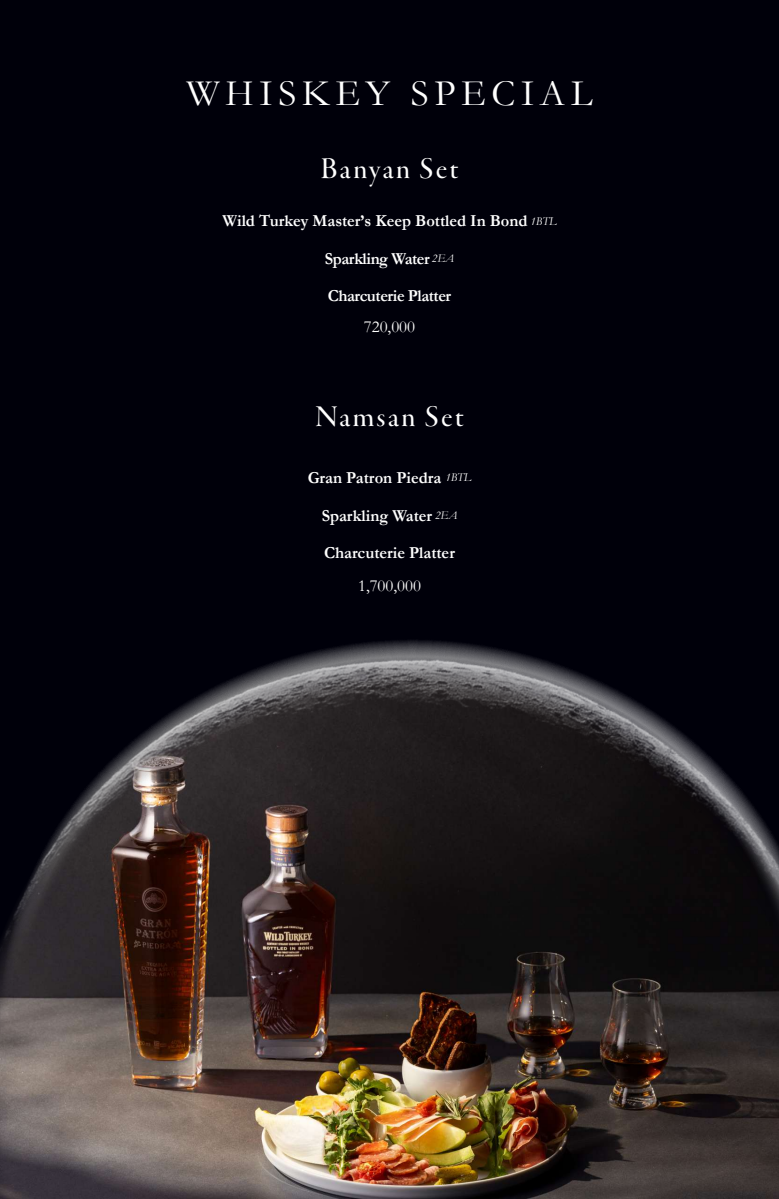
<style>
.page{position:relative;width:779px;height:1199px;background:#fff}
.page>*{position:absolute;margin:0;border:0;box-sizing:border-box;transform-origin:0 0}
.t1{font:37.5px "Garamond";letter-spacing:.15em;color:#fff}
.t2{font:31.25px "Garamond Premr Pro Med Disp";letter-spacing:.075em;color:#fff}
.t3{font:700 16.88px "Garamond";color:#fff}
.t4{font:700 16.88px "Garamond";letter-spacing:-.025em;color:#fff}
.t5{font:16.88px "Garamond";color:#fff}
.s1{font-weight:400;font-style:italic;font-size:11.88px}
</style>
<div class="page">
<div style="left:0;top:0;width:778px;height:1199px;background:#00000a"></div>
<img style="left:0;top:640px;width:778px;height:559px">
<h1 class="t1" style="left:186px;top:68px;width:407px">WHISKEY SPECIAL</h1>
<h2 class="t2" style="left:320px;top:151px;width:139px">Banyan Set</h2>
<p class="t3" style="left:222px;top:209px;width:335px">Wild Turkey Master’s Keep Bottled In Bond <span class="s1">1BTL</span></p>
<p class="t4" style="left:325px;top:247px;width:130px">Sparkling Water <span class="s1">2EA</span></p>
<p class="t4" style="left:327px;top:284px;width:125px">Charcuterie Platter</p>
<p class="t5" style="left:363px;top:316px;width:53px">720,000</p>
<h2 class="t2" style="left:315px;top:399px;width:150px">Namsan Set</h2>
<p class="t3" style="left:307px;top:466px;width:165px">Gran Patron Piedra <span class="s1">1BTL</span></p>
<p class="t3" style="left:321px;top:504px;width:137px">Sparkling Water <span class="s1">2EA</span></p>
<p class="t3" style="left:324px;top:541px;width:132px">Charcuterie Platter</p>
<p class="t5" style="left:358px;top:574px;width:64px">1,700,000</p>
</div>
